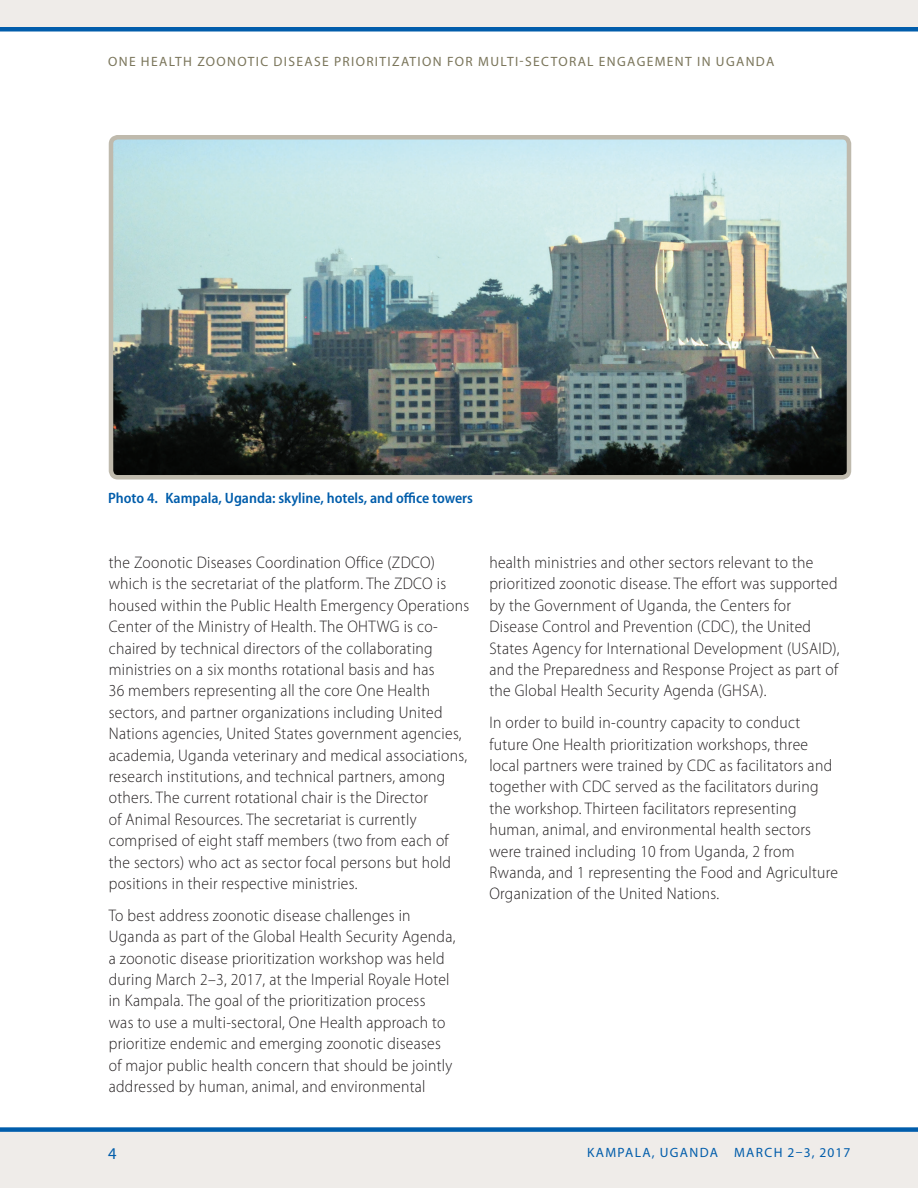
<style>
.page{position:relative;width:918px;height:1188px;background:#fff}
.page>*{position:absolute;margin:0;border:0;box-sizing:border-box;transform-origin:0 0}
.Body_Text{font:300 16.8px/21.5px "Myriad Pro";letter-spacing:.02em;color:#231f20;scale:.93 1}
.t1{font:16.5px "Myriad Pro";color:#015dab}
.Figure_Title{font:600 semi-condensed 15px "Myriad Pro";color:#015dab}
.t2{font:13.5px "Myriad Pro";letter-spacing:.1em;color:#7a755a}
.t3{font:13.5px "Myriad Pro";letter-spacing:.1em;color:#015dab}
</style>
<div class="page">
<div style="left:0;top:1132px;width:918px;height:56px;background:#efece9"></div>
<div style="left:0;top:0;width:918px;height:27px;background:#efece9"></div>
<div style="left:0;top:1127px;width:918px;height:5px;background:#015dab"></div>
<div style="left:0;top:27px;width:918px;height:5px;background:#015dab"></div>
<img style="left:114px;top:140px;width:732px;height:335px">
<div style="left:109px;top:135px;width:742px;height:345px;border:4px solid #bfbaad;border-radius:7px"></div>
<p class="t2" style="left:108px;top:54px;width:668px">ONE HEALTH ZOONOTIC DISEASE PRIORITIZATION FOR MULTI-SECTORAL ENGAGEMENT IN UGANDA</p>
<p class="Figure_Title" style="left:108px;top:489px;width:367px">Photo 4. Kampala, Uganda: skyline, hotels, and office towers</p>
<p class="Body_Text" style="left:109px;top:552px;width:389px">the Zoonotic Diseases Coordination Office (ZDCO) which is the secretariat of the platform. The ZDCO is housed within the Public Health Emergency Operations Center of the Ministry of Health. The OHTWG is co&shy;chaired by technical directors of the collaborating ministries on a six months rotational basis and has<br>36 members representing all the core One Health sectors, and partner organizations including United Nations agencies, United States government agencies, academia, Uganda veterinary and medical associations, research institutions, and technical partners, among others. The current rotational chair is the Director<br>of Animal Resources. The secretariat is currently comprised of eight staff members (two from each of the sectors) who act as sector focal persons but hold positions in their respective ministries.</p>
<p class="Body_Text" style="left:109px;top:905px;width:374px">To best address zoonotic disease challenges in Uganda as part of the Global Health Security Agenda, a zoonotic disease prioritization workshop was held during March 2–3, 2017, at the Imperial Royale Hotel in Kampala. The goal of the prioritization process<br>was to use a multi-sectoral, One Health approach to prioritize endemic and emerging zoonotic diseases of major public health concern that should be jointly addressed by human, animal, and environmental</p>
<p class="Body_Text" style="left:489px;top:552px;width:378px">health ministries and other sectors relevant to the prioritized zoonotic disease. The effort was supported by the Government of Uganda, the Centers for Disease Control and Prevention (CDC), the United States Agency for International Development (USAID), and the Preparedness and Response Project as part of the Global Health Security Agenda (GHSA).</p>
<p class="Body_Text" style="left:489px;top:712px;width:376px">In order to build in-country capacity to conduct future One Health prioritization workshops, three local partners were trained by CDC as facilitators and together with CDC served as the facilitators during the workshop. Thirteen facilitators representing human, animal, and environmental health sectors were trained including 10 from Uganda, 2 from Rwanda, and 1 representing the Food and Agriculture Organization of the United Nations.</p>
<p class="t1" style="left:108px;top:1143px;width:10px">4</p>
<p class="t3" style="left:587px;top:1144px;width:265px">KAMPALA, UGANDA MARCH 2–3, 2017</p>
</div>
